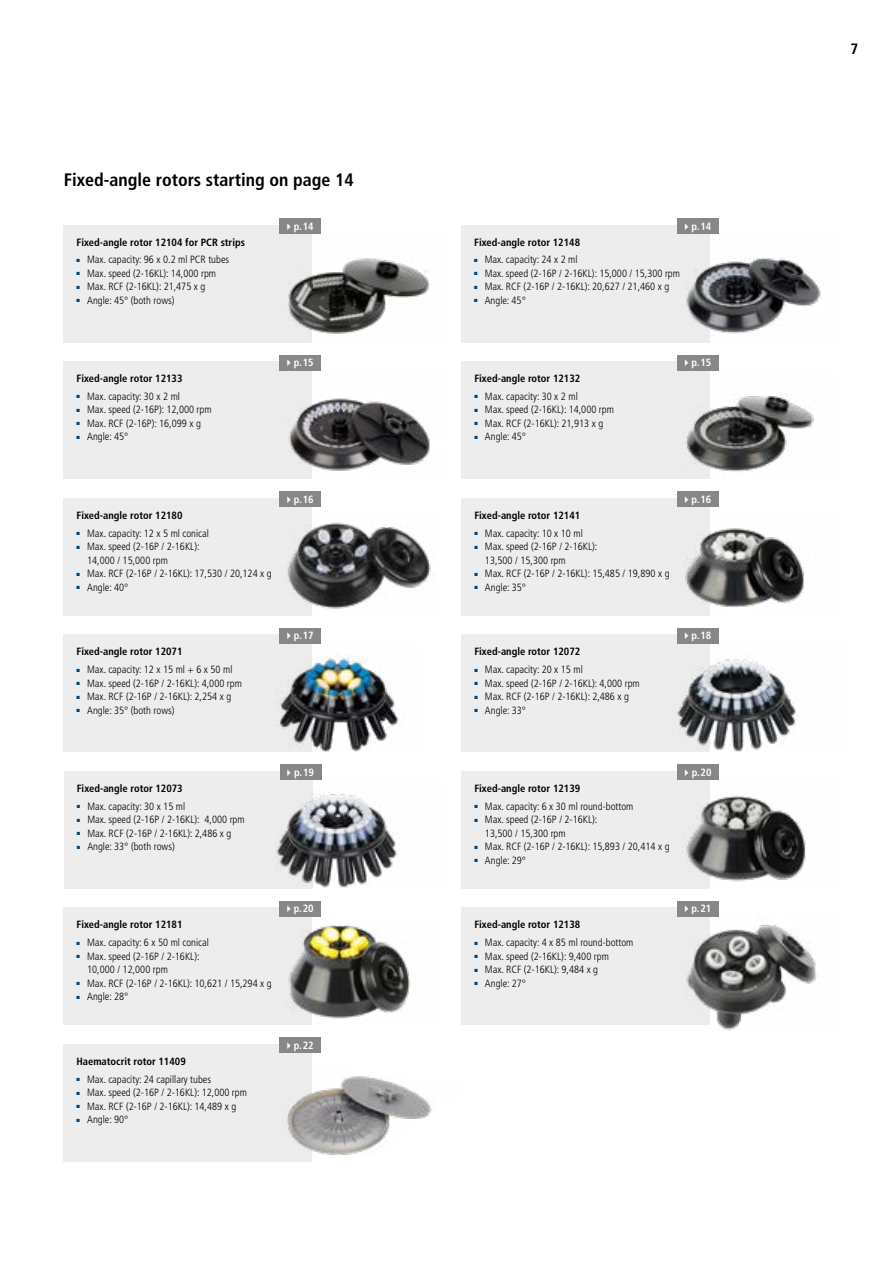
<style>
.page{position:relative;width:893px;height:1263px;background:#fff}
.page>*{position:absolute;margin:0;border:0;box-sizing:border-box;transform-origin:0 0}
.t1{font:700 condensed 18px "Frutiger LT Std";color:#000}
.t2{font:700 condensed 15px "Frutiger LT Std";color:#000}
.t3{font:300 condensed 10.5px/13.5px "Frutiger LT Std";color:#000}
.t4{font:700 condensed 10.5px "Frutiger LT Std";color:#000}
.t5{font:700 condensed 10.5px "Frutiger LT Std";color:#fff}
.s1{color:#00497f}
</style>
<div class="page">
<div style="left:64px;top:1044px;width:248px;height:117px;background:#ededed"></div>
<div style="left:462px;top:908px;width:248px;height:117px;background:#ededed"></div>
<div style="left:64px;top:908px;width:248px;height:117px;background:#ededed"></div>
<div style="left:64px;top:771px;width:248px;height:117px;background:#ededed"></div>
<div style="left:462px;top:771px;width:248px;height:117px;background:#ededed"></div>
<div style="left:64px;top:635px;width:248px;height:117px;background:#ededed"></div>
<div style="left:462px;top:635px;width:248px;height:117px;background:#ededed"></div>
<div style="left:462px;top:498px;width:248px;height:117px;background:#ededed"></div>
<div style="left:64px;top:498px;width:248px;height:117px;background:#ededed"></div>
<div style="left:64px;top:362px;width:248px;height:117px;background:#ededed"></div>
<div style="left:461px;top:225px;width:248px;height:117px;background:#ededed"></div>
<div style="left:462px;top:362px;width:248px;height:117px;background:#ededed"></div>
<div style="left:64px;top:225px;width:248px;height:117px;background:#ededed"></div>
<img style="left:288px;top:258px;width:142px;height:76px">
<img style="left:686px;top:234px;width:135px;height:108px">
<img style="left:288px;top:398px;width:142px;height:73px">
<img style="left:685px;top:395px;width:129px;height:77px">
<img style="left:280px;top:522px;width:151px;height:94px">
<img style="left:685px;top:528px;width:119px;height:80px">
<img style="left:279px;top:654px;width:124px;height:98px">
<img style="left:677px;top:654px;width:119px;height:98px">
<img style="left:686px;top:795px;width:120px;height:87px">
<img style="left:276px;top:780px;width:121px;height:108px">
<img style="left:686px;top:917px;width:131px;height:113px">
<img style="left:288px;top:925px;width:123px;height:94px">
<div style="left:280px;top:1037px;width:41px;height:16px;background:#878787"></div>
<div style="left:280px;top:901px;width:41px;height:16px;background:#878787"></div>
<div style="left:677px;top:901px;width:42px;height:16px;background:#878787"></div>
<div style="left:280px;top:764px;width:42px;height:16px;background:#878787"></div>
<div style="left:677px;top:764px;width:42px;height:16px;background:#878787"></div>
<div style="left:280px;top:628px;width:41px;height:16px;background:#878787"></div>
<div style="left:677px;top:628px;width:42px;height:16px;background:#878787"></div>
<div style="left:280px;top:491px;width:41px;height:16px;background:#878787"></div>
<div style="left:677px;top:491px;width:42px;height:16px;background:#878787"></div>
<div style="left:280px;top:355px;width:41px;height:16px;background:#878787"></div>
<div style="left:677px;top:355px;width:42px;height:16px;background:#878787"></div>
<div style="left:280px;top:218px;width:41px;height:16px;background:#878787"></div>
<div style="left:677px;top:218px;width:42px;height:16px;background:#878787"></div>
<img style="left:279px;top:1052px;width:153px;height:103px">
<h1 class="t1" style="left:64px;top:169px;width:292px">Fixed-angle rotors starting on page 14</h1>
<p class="t4" style="left:77px;top:236px;width:170px">Fixed-angle rotor 12104 for PCR strips</p>
<p class="t3" style="left:77px;top:253px;width:154px"><span class="s1">■</span> Max. capacity: 96 x 0.2 ml PCR tubes</p>
<p class="t3" style="left:77px;top:267px;width:141px"><span class="s1">■</span> Max. speed (2-16KL): 14,000 rpm</p>
<p class="t3" style="left:77px;top:280px;width:130px"><span class="s1">■</span> Max. RCF (2-16KL): 21,475 x g</p>
<p class="t3" style="left:77px;top:294px;width:100px"><span class="s1">■</span> Angle: 45° (both rows)</p>
<p class="t5" style="left:283px;top:220px;width:32px">✔p.14</p>
<p class="t5" style="left:681px;top:220px;width:32px">✔p.14</p>
<p class="t4" style="left:474px;top:236px;width:107px">Fixed-angle rotor 12148</p>
<p class="t3" style="left:474px;top:253px;width:105px"><span class="s1">■</span> Max. capacity: 24 x 2 ml</p>
<p class="t3" style="left:474px;top:267px;width:207px"><span class="s1">■</span> Max. speed (2-16P / 2-16KL): 15,000 / 15,300 rpm</p>
<p class="t3" style="left:474px;top:280px;width:197px"><span class="s1">■</span> Max. RCF (2-16P / 2-16KL): 20,627 / 21,460 x g</p>
<p class="t3" style="left:474px;top:294px;width:53px"><span class="s1">■</span> Angle: 45°</p>
<p class="t4" style="left:77px;top:372px;width:107px">Fixed-angle rotor 12133</p>
<p class="t3" style="left:77px;top:390px;width:105px"><span class="s1">■</span> Max. capacity: 30 x 2 ml</p>
<p class="t3" style="left:77px;top:403px;width:137px"><span class="s1">■</span> Max. speed (2-16P): 12,000 rpm</p>
<p class="t3" style="left:77px;top:417px;width:126px"><span class="s1">■</span> Max. RCF (2-16P): 16,099 x g</p>
<p class="t3" style="left:77px;top:430px;width:53px"><span class="s1">■</span> Angle: 45°</p>
<p class="t5" style="left:283px;top:356px;width:32px">✔p.15</p>
<p class="t5" style="left:681px;top:356px;width:32px">✔p.15</p>
<p class="t4" style="left:474px;top:372px;width:107px">Fixed-angle rotor 12132</p>
<p class="t3" style="left:474px;top:390px;width:105px"><span class="s1">■</span> Max. capacity: 30 x 2 ml</p>
<p class="t3" style="left:474px;top:403px;width:141px"><span class="s1">■</span> Max. speed (2-16KL): 14,000 rpm</p>
<p class="t3" style="left:474px;top:417px;width:130px"><span class="s1">■</span> Max. RCF (2-16KL): 21,913 x g</p>
<p class="t3" style="left:474px;top:430px;width:53px"><span class="s1">■</span> Angle: 45°</p>
<p class="t4" style="left:77px;top:509px;width:107px">Fixed-angle rotor 12180</p>
<p class="t3" style="left:77px;top:526px;width:134px"><span class="s1">■</span> Max. capacity: 12 x 5 ml conical</p>
<p class="t3" style="left:87px;top:540px;width:114px;text-indent:-11px"><span class="s1">■</span> Max. speed (2-16P / 2-16KL):<br>14,000 / 15,000 rpm</p>
<p class="t3" style="left:77px;top:567px;width:197px"><span class="s1">■</span> Max. RCF (2-16P / 2-16KL): 17,530 / 20,124 x g</p>
<p class="t3" style="left:77px;top:580px;width:53px"><span class="s1">■</span> Angle: 40°</p>
<p class="t4" style="left:77px;top:645px;width:107px">Fixed-angle rotor 12071</p>
<p class="t3" style="left:77px;top:663px;width:157px"><span class="s1">■</span> Max. capacity: 12 x 15 ml + 6 x 50 ml</p>
<p class="t3" style="left:77px;top:676px;width:167px"><span class="s1">■</span> Max. speed (2-16P / 2-16KL): 4,000 rpm</p>
<p class="t3" style="left:77px;top:690px;width:156px"><span class="s1">■</span> Max. RCF (2-16P / 2-16KL): 2,254 x g</p>
<p class="t3" style="left:77px;top:703px;width:100px"><span class="s1">■</span> Angle: 35° (both rows)</p>
<p class="t5" style="left:283px;top:493px;width:32px">✔p.16</p>
<p class="t5" style="left:681px;top:493px;width:32px">✔p.16</p>
<p class="t4" style="left:474px;top:509px;width:107px">Fixed-angle rotor 12141</p>
<p class="t3" style="left:474px;top:526px;width:110px"><span class="s1">■</span> Max. capacity: 10 x 10 ml</p>
<p class="t3" style="left:485px;top:540px;width:114px;text-indent:-11px"><span class="s1">■</span> Max. speed (2-16P / 2-16KL):<br>13,500 / 15,300 rpm</p>
<p class="t3" style="left:474px;top:567px;width:197px"><span class="s1">■</span> Max. RCF (2-16P / 2-16KL): 15,485 / 19,890 x g</p>
<p class="t3" style="left:474px;top:580px;width:53px"><span class="s1">■</span> Angle: 35°</p>
<p class="t5" style="left:283px;top:629px;width:32px">✔p.17</p>
<p class="t5" style="left:681px;top:629px;width:32px">✔p.18</p>
<p class="t4" style="left:474px;top:645px;width:107px">Fixed-angle rotor 12072</p>
<p class="t3" style="left:474px;top:663px;width:110px"><span class="s1">■</span> Max. capacity: 20 x 15 ml</p>
<p class="t3" style="left:474px;top:676px;width:167px"><span class="s1">■</span> Max. speed (2-16P / 2-16KL): 4,000 rpm</p>
<p class="t3" style="left:474px;top:690px;width:156px"><span class="s1">■</span> Max. RCF (2-16P / 2-16KL): 2,486 x g</p>
<p class="t3" style="left:474px;top:703px;width:53px"><span class="s1">■</span> Angle: 33°</p>
<p class="t4" style="left:77px;top:782px;width:107px">Fixed-angle rotor 12073</p>
<p class="t3" style="left:77px;top:799px;width:110px"><span class="s1">■</span> Max. capacity: 30 x 15 ml</p>
<p class="t3" style="left:77px;top:813px;width:169px"><span class="s1">■</span> Max. speed (2-16P / 2-16KL): 4,000 rpm</p>
<p class="t3" style="left:77px;top:826px;width:156px"><span class="s1">■</span> Max. RCF (2-16P / 2-16KL): 2,486 x g</p>
<p class="t3" style="left:77px;top:840px;width:100px"><span class="s1">■</span> Angle: 33° (both rows)</p>
<p class="t4" style="left:77px;top:918px;width:107px">Fixed-angle rotor 12181</p>
<p class="t3" style="left:77px;top:936px;width:134px"><span class="s1">■</span> Max. capacity: 6 x 50 ml conical</p>
<p class="t3" style="left:87px;top:949px;width:114px;text-indent:-11px"><span class="s1">■</span> Max. speed (2-16P / 2-16KL):<br>10,000 / 12,000 rpm</p>
<p class="t3" style="left:77px;top:976px;width:197px"><span class="s1">■</span> Max. RCF (2-16P / 2-16KL): 10,621 / 15,294 x g</p>
<p class="t3" style="left:77px;top:990px;width:53px"><span class="s1">■</span> Angle: 28°</p>
<p class="t4" style="left:77px;top:1055px;width:111px">Haematocrit rotor 11409</p>
<p class="t3" style="left:77px;top:1072px;width:136px"><span class="s1">■</span> Max. capacity: 24 capillary tubes</p>
<p class="t3" style="left:77px;top:1086px;width:172px"><span class="s1">■</span> Max. speed (2-16P / 2-16KL): 12,000 rpm</p>
<p class="t3" style="left:77px;top:1099px;width:161px"><span class="s1">■</span> Max. RCF (2-16P / 2-16KL): 14,489 x g</p>
<p class="t3" style="left:77px;top:1113px;width:53px"><span class="s1">■</span> Angle: 90°</p>
<p class="t5" style="left:284px;top:766px;width:32px">✔p.19</p>
<p class="t5" style="left:681px;top:766px;width:32px">✔p.20</p>
<p class="t4" style="left:474px;top:782px;width:107px">Fixed-angle rotor 12139</p>
<p class="t3" style="left:474px;top:799px;width:161px"><span class="s1">■</span> Max. capacity: 6 x 30 ml round-bottom</p>
<p class="t3" style="left:485px;top:813px;width:114px;text-indent:-11px"><span class="s1">■</span> Max. speed (2-16P / 2-16KL):<br>13,500 / 15,300 rpm</p>
<p class="t3" style="left:474px;top:840px;width:197px"><span class="s1">■</span> Max. RCF (2-16P / 2-16KL): 15,893 / 20,414 x g</p>
<p class="t3" style="left:474px;top:853px;width:53px"><span class="s1">■</span> Angle: 29°</p>
<p class="t5" style="left:283px;top:902px;width:32px">✔p.20</p>
<p class="t5" style="left:681px;top:902px;width:32px">✔p.21</p>
<p class="t5" style="left:283px;top:1039px;width:32px">✔p.22</p>
<p class="t4" style="left:474px;top:918px;width:107px">Fixed-angle rotor 12138</p>
<p class="t3" style="left:474px;top:936px;width:161px"><span class="s1">■</span> Max. capacity: 4 x 85 ml round-bottom</p>
<p class="t3" style="left:474px;top:949px;width:136px"><span class="s1">■</span> Max. speed (2-16KL): 9,400 rpm</p>
<p class="t3" style="left:474px;top:963px;width:125px"><span class="s1">■</span> Max. RCF (2-16KL): 9,484 x g</p>
<p class="t3" style="left:474px;top:976px;width:53px"><span class="s1">■</span> Angle: 27°</p>
<h2 class="t2" style="left:850px;top:40px;width:9px">7</h2>
</div>
